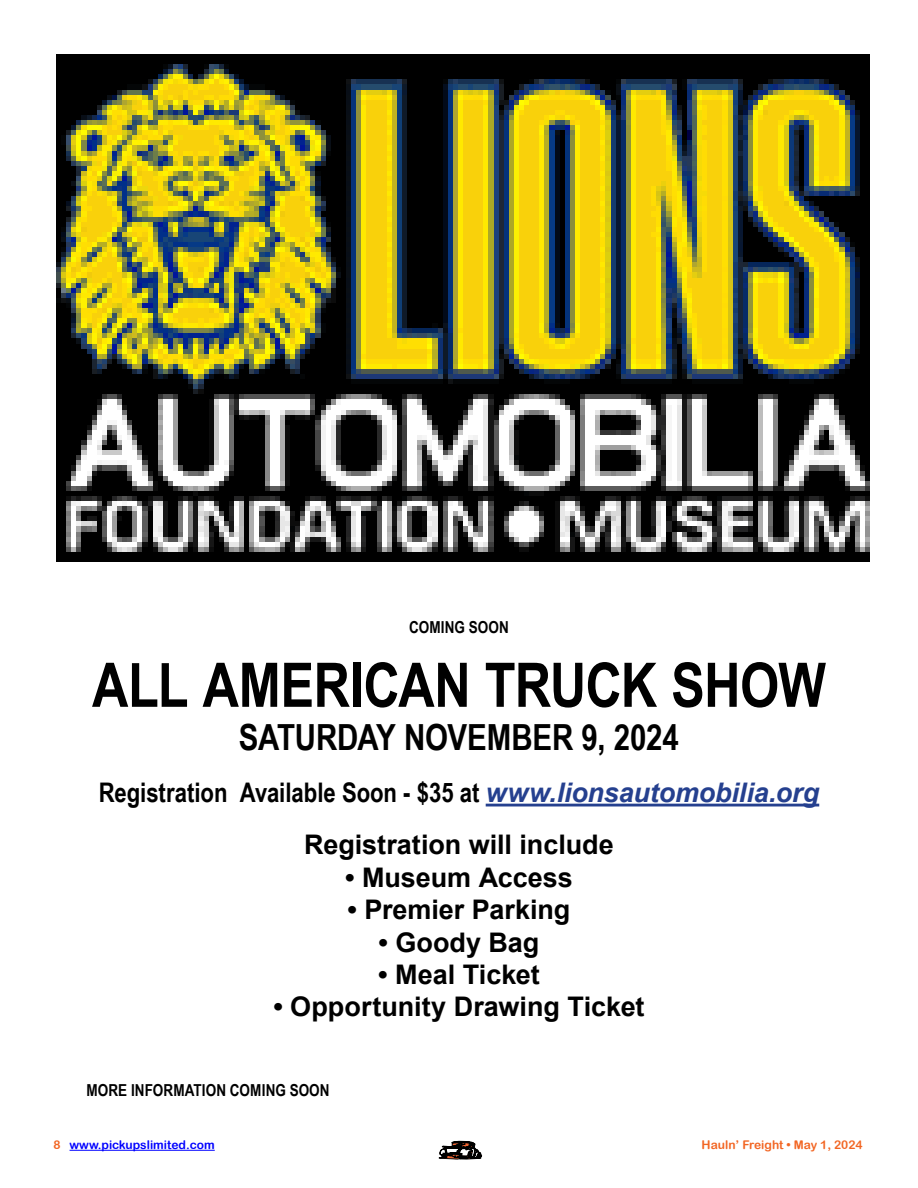
<style>
.page{position:relative;width:918px;height:1188px;background:#fff}
.page>*{position:absolute;margin:0;border:0;box-sizing:border-box;transform-origin:0 0}
.t1{font:700 61.5px "Arial Narrow";letter-spacing:-.01em;color:#000}
.t2{font:700 36px "Arial Narrow";letter-spacing:-.005em;color:#000}
.t3{font:700 27px "Arial";color:#000}
.t4{font:700 27px "Arial Narrow";color:#000}
.t5{font:700 16.5px "Arial Narrow";letter-spacing:.005em;color:#000}
.t6{font:12px "Arial Rounded MT Bold";color:#00f}
.t7{font:12px "Arial Rounded MT Bold";color:#f26522}
.s1{font-family:"Arial";font-style:italic;color:#25408f}
.s2{color:#f26522}
</style>
<div class="page">
<svg style="left:439px;top:1140px;width:44px;height:19px"></svg>
<hr style="left:70px;top:1150px;width:145px;height:1px;background:#00f">
<img style="left:57px;top:54px;width:812px;height:508px">
<hr style="left:486px;top:804px;width:333px;height:2px;background:#25408f">
<p class="t5" style="left:409px;top:615px;width:101px">COMING SOON</p>
<h1 class="t1" style="left:92px;top:639px;width:735px">ALL AMERICAN TRUCK SHOW</h1>
<h2 class="t2" style="left:239px;top:710px;width:442px">SATURDAY NOVEMBER 9, 2024</h2>
<p class="t4" style="left:99px;top:772px;width:722px">Registration Available Soon - $35 at <span class="s1">www.lionsautomobilia.org</span></p>
<p class="t3" style="left:304px;top:826px;width:311px">Registration will include</p>
<p class="t3" style="left:345px;top:858px;width:229px">• Museum Access</p>
<p class="t3" style="left:348px;top:891px;width:224px">• Premier Parking</p>
<p class="t3" style="left:379px;top:923px;width:162px">• Goody Bag</p>
<p class="t3" style="left:378px;top:955px;width:163px">• Meal Ticket</p>
<p class="t3" style="left:273px;top:988px;width:373px">• Opportunity Drawing Ticket</p>
<p class="t5" style="left:86px;top:1077px;width:245px">MORE INFORMATION COMING SOON</p>
<p class="t6" style="left:53px;top:1138px;width:163px"><span class="s2">8</span> www.pickupslimited.com</p>
<p class="t7" style="left:702px;top:1138px;width:162px">Hauln’ Freight • May 1, 2024</p>
</div>
